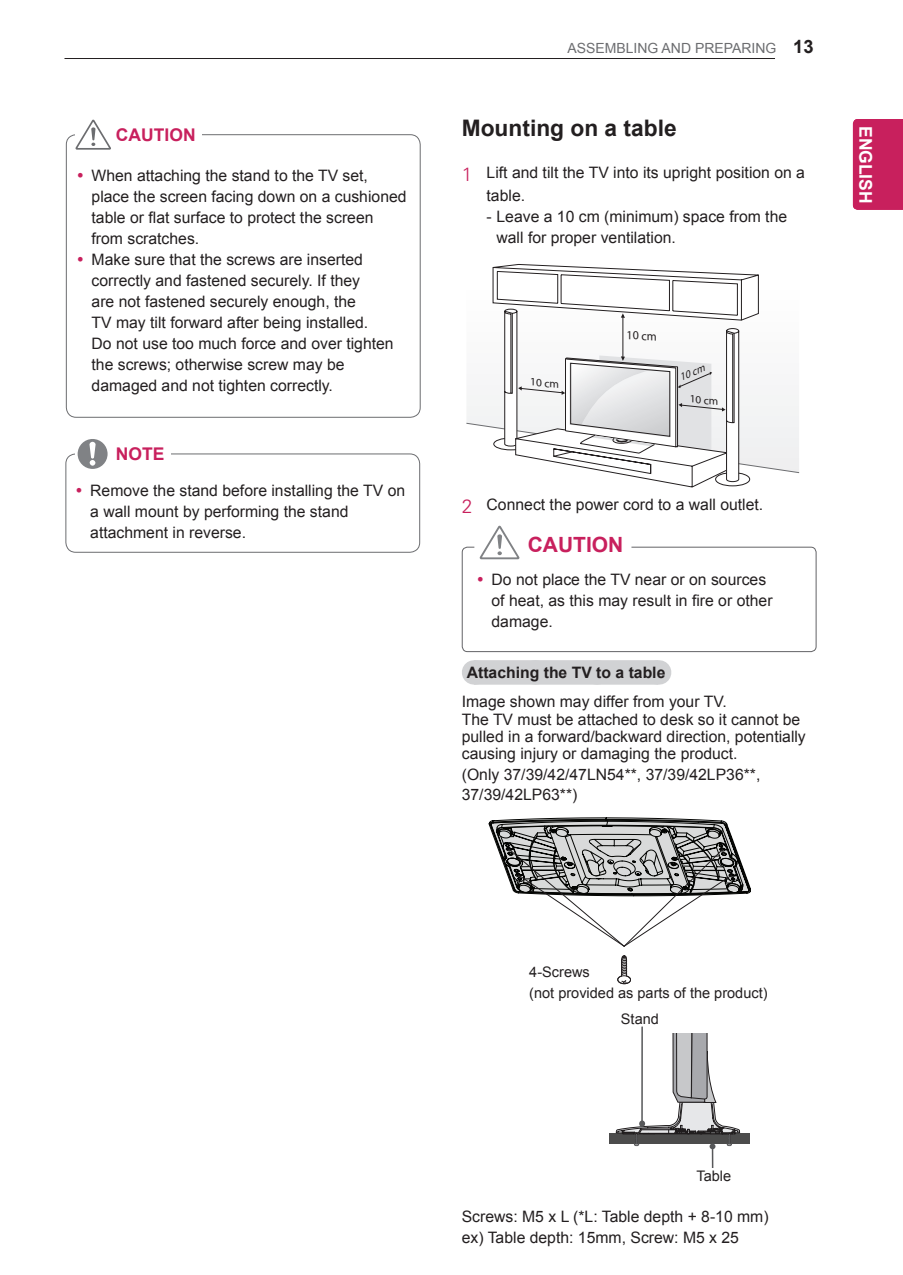
<style>
.page{position:relative;width:903px;height:1275px;background:#fff}
.page>*{position:absolute;margin:0;border:0;box-sizing:border-box;transform-origin:0 0}
._3rd_Title{font:700 22.75px "Arial";color:#231f20}
.Noti_Title{font:700 21px "Arial";color:#c8205d}
.Title-warning{font:700 17.5px "Arial";color:#c8205d}
.t1{font:700 17.5px "Arial";color:#fff}
.Body-Bullet{font:15.75px/21px "Arial";color:#231f20}
.Body{font:15.75px "Arial";color:#231f20}
.Number_List{font:15.75px/22.8px "Arial";color:#231f20}
.Bullet_List{font:15.75px/21px "Arial";color:#231f20}
.Body-Step-2{font:15.75px/21px "Arial";color:#231f20}
.Gray_Title{font:700 15.75px "Arial";color:#231f20}
.t2{font:700 15.75px "Arial";color:#fff}
.Image{font:14.53px "Arial";color:#231f20}
.t3{font:14px "Arial";color:#6c6d70}
.t4{font:12.42px "Myriad Pro";color:#231f20}
.t5{font:11.2px "Myriad Pro";color:#231f20}
.t6{font:11.03px "Myriad Pro";color:#231f20}
.t7{font:italic 11.03px "Myriad Pro";color:#231f20;scale:.96 1}
.s1{font-weight:700;font-size:18.38px;color:#231f20}
.s2{font-family:"Univers";font-weight:300;font-size:19.25px;color:#c8205d}
</style>
<div class="page">
<hr style="left:64px;top:58px;width:711px;height:1px;background:#231f20">
<div style="left:853px;top:119px;width:50px;height:91px;background:#c8205d"></div>
<div style="left:66px;top:134px;width:355px;height:284px;border:1px solid #6c6d70;border-radius:10px"></div>
<div style="left:111px;top:126px;width:91px;height:17px;background:#fff"></div>
<svg style="left:75px;top:120px;width:36px;height:30px"></svg>
<div style="left:65px;top:453px;width:355px;height:100px;border:1px solid #6c6d70;border-radius:10px"></div>
<div style="left:75px;top:439px;width:36px;height:30px;background:#fff"></div>
<svg style="left:78px;top:439px;width:30px;height:30px"></svg>
<div style="left:111px;top:445px;width:60px;height:18px;background:#fff"></div>
<svg style="left:480px;top:526px;width:39px;height:33px"></svg>
<div style="left:462px;top:547px;width:354px;height:105px;border:1px solid #636366;border-radius:5px"></div>
<div style="left:474px;top:660px;width:184px;height:25px;background:#d1d2d4"></div>
<svg style="left:539px;top:684px;width:88px;height:1px"></svg>
<svg style="left:658px;top:660px;width:1px;height:25px"></svg>
<svg style="left:488px;top:817px;width:263px;height:130px"></svg>
<svg style="left:617px;top:955px;width:14px;height:29px"></svg>
<div style="left:609px;top:1134px;width:141px;height:10px;background:#4c4c4c"></div>
<hr style="left:641px;top:1027px;width:2px;height:95px;background:#57585a">
<svg style="left:616px;top:1033px;width:124px;height:135px"></svg>
<svg style="left:466px;top:264px;width:333px;height:223px"></svg>
<p class="Title-warning" style="left:116px;top:123px;width:81px">CAUTION</p>
<p class="Body-Bullet" style="left:92px;top:165px;width:316px">When attaching the stand to the TV set, place the screen facing down on a cushioned table or flat surface to protect the screen from scratches.</p>
<p class="Body-Bullet" style="left:92px;top:249px;width:304px">Make sure that the screws are inserted correctly and fastened securely. If they<br>are not fastened securely enough, the<br>TV may tilt forward after being installed.<br>Do not use too much force and over tighten the screws; otherwise screw may be damaged and not tighten correctly.</p>
<p class="Title-warning" style="left:116px;top:442px;width:50px">NOTE</p>
<p class="Body-Bullet" style="left:90px;top:480px;width:316px">Remove the stand before installing the TV on a wall mount by performing the stand attachment in reverse.</p>
<p class="t3" style="left:567px;top:39px;width:248px">ASSEMBLING AND PREPARING <span class="s1">13</span></p>
<p class="_3rd_Title" style="left:462px;top:113px;width:216px">Mounting on a table</p>
<p class="Number_List" style="left:487px;top:161px;width:320px;text-indent:-25px"><span class="s2">1</span> Lift and tilt the TV into its upright position on a table.</p>
<p class="Body-Step-2" style="left:496px;top:206px;width:292px;text-indent:-10px">- Leave a 10 cm (minimum) space from the wall for proper ventilation.</p>
<p class="t5" style="left:531px;top:375px;width:30px;rotate:6deg">10 cm</p>
<p class="t4" style="left:627px;top:327px;width:32px;rotate:4deg">10 cm</p>
<p class="t7" style="left:677px;top:372px;width:29px;rotate:-24deg">10 cm</p>
<p class="t6" style="left:691px;top:392px;width:30px;rotate:6deg">10 cm</p>
<p class="Number_List" style="left:462px;top:493px;width:303px"><span class="s2">2</span> Connect the power cord to a wall outlet.</p>
<p class="Noti_Title" style="left:528px;top:531px;width:97px">CAUTION</p>
<p class="Bullet_List" style="left:491px;top:569px;width:282px">Do not place the TV near or on sources of heat, as this may result in fire or other damage.</p>
<p class="Gray_Title" style="left:467px;top:662px;width:200px">Attaching the TV to a table</p>
<p class="Body" style="left:462px;top:691px;width:266px">Image shown may differ from your TV.</p>
<p class="Body" style="left:462px;top:710px;width:340px">The TV must be attached to desk so it cannot be</p>
<p class="Body" style="left:462px;top:726px;width:346px">pulled in a forward/backward direction, potentially</p>
<p class="Body" style="left:462px;top:743px;width:277px">causing injury or damaging the product.</p>
<p class="Body" style="left:462px;top:764px;width:300px">(Only 37/39/42/47LN54**, 37/39/42LP36**,</p>
<p class="Body" style="left:462px;top:784px;width:117px">37/39/42LP63**)</p>
<p class="t1" style="left:877px;top:126px;width:79px;rotate:90deg">ENGLISH</p>
<p class="t2" style="left:875px;top:148px;width:36px;rotate:90deg">ENG</p>
<p class="Image" style="left:529px;top:962px;width:62px">4-Screws</p>
<p class="Image" style="left:529px;top:984px;width:240px">(not provided as parts of the product)</p>
<p class="Image" style="left:621px;top:1009px;width:39px">Stand</p>
<p class="Image" style="left:696px;top:1166px;width:36px">Table</p>
<p class="Body" style="left:462px;top:1206px;width:308px">Screws: M5 x L (*L: Table depth + 8-10 mm)</p>
<p class="Body" style="left:462px;top:1227px;width:279px">ex) Table depth: 15mm, Screw: M5 x 25</p>
</div>
